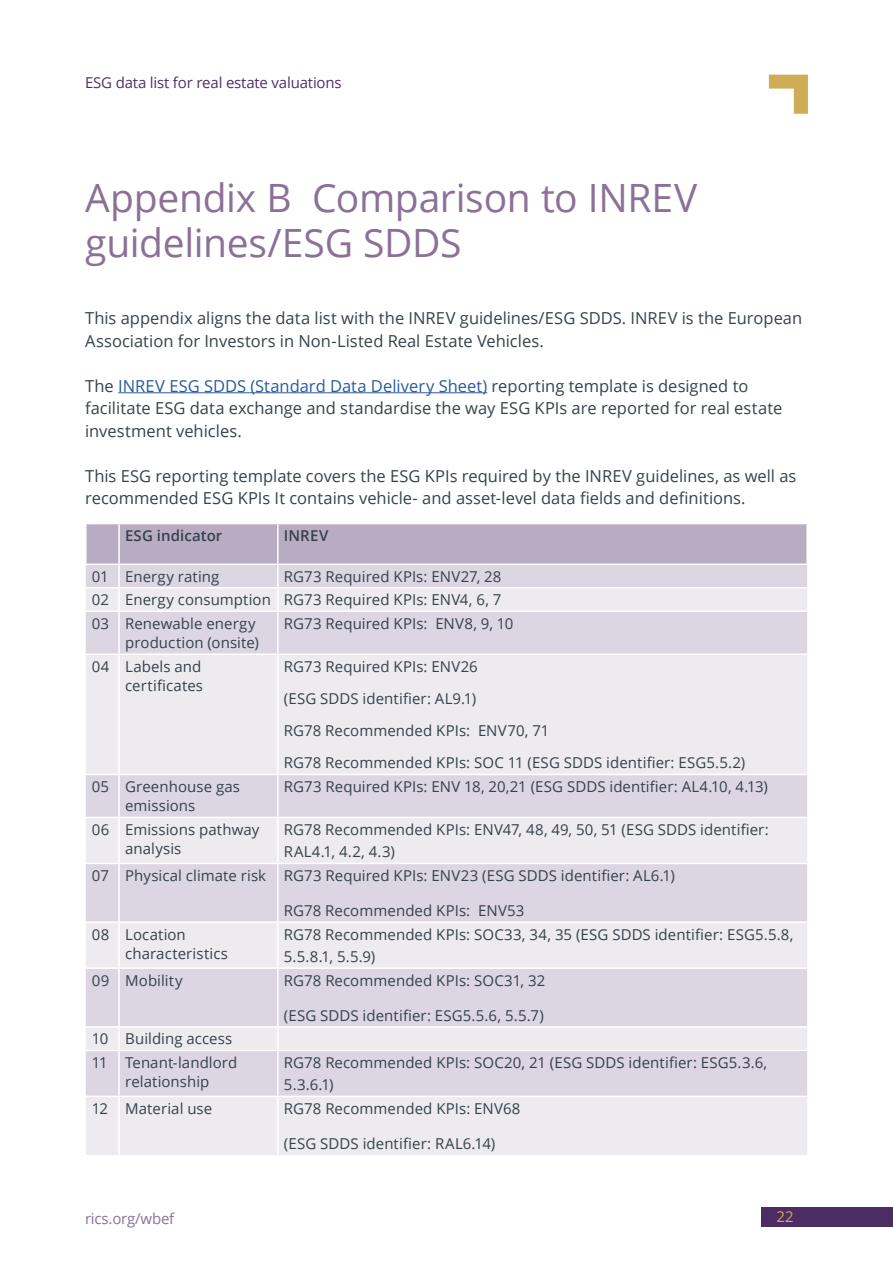
<style>
.page{position:relative;width:893px;height:1263px;background:#fff}
.page>*{position:absolute;margin:0;border:0;box-sizing:border-box;transform-origin:0 0}
.t1{font:39px/45px "Open Sans";letter-spacing:-.01em;color:#8b7197}
.t2{font:16.5px/22.5px "Open Sans";color:#36424a}
.t3{font:15px/19.5px "Open Sans";letter-spacing:.005em;color:#36424a}
.t4{font:15px "Open Sans";letter-spacing:-.01em;color:#4d3069}
.t5{font:600 15px "Open Sans";letter-spacing:.005em;color:#36424a}
.t6{font:15px "Open Sans";letter-spacing:-.01em;color:#8b7197}
.t7{font:15px "Open Sans";color:#cfad56}
.s1{color:#275b9b}
</style>
<div class="page">
<div style="left:761px;top:1207px;width:132px;height:20px;background:#4d2c63"></div>
<svg style="left:769px;top:75px;width:39px;height:39px"></svg>
<hr style="left:118px;top:392px;width:369px;height:1px;background:#275b9b">
<div style="left:87px;top:524px;width:719px;height:39px;background:#b8acc3"></div>
<div style="left:86px;top:565px;width:721px;height:22px;background:#dbd6e1"></div>
<svg style="left:86px;top:588px;width:721px;height:567px;background:#e5e1e9"></svg>
<hr style="left:118px;top:565px;width:2px;height:22px;background:#fff">
<hr style="left:277px;top:565px;width:2px;height:22px;background:#fff">
<hr style="left:118px;top:588px;width:2px;height:22px;background:#fff">
<hr style="left:277px;top:588px;width:2px;height:22px;background:#fff">
<hr style="left:86px;top:610px;width:33px;height:2px;background:#fff">
<hr style="left:119px;top:610px;width:159px;height:2px;background:#fff">
<hr style="left:118px;top:612px;width:2px;height:41px;background:#fff">
<hr style="left:278px;top:610px;width:529px;height:2px;background:#fff">
<hr style="left:277px;top:612px;width:2px;height:41px;background:#fff">
<hr style="left:86px;top:653px;width:33px;height:2px;background:#fff">
<hr style="left:119px;top:653px;width:159px;height:2px;background:#fff">
<hr style="left:118px;top:655px;width:2px;height:119px;background:#fff">
<hr style="left:278px;top:653px;width:529px;height:2px;background:#fff">
<hr style="left:277px;top:655px;width:2px;height:119px;background:#fff">
<hr style="left:86px;top:774px;width:33px;height:1px;background:#fff">
<hr style="left:119px;top:774px;width:159px;height:1px;background:#fff">
<hr style="left:118px;top:775px;width:2px;height:42px;background:#fff">
<hr style="left:278px;top:774px;width:529px;height:1px;background:#fff">
<hr style="left:277px;top:775px;width:2px;height:42px;background:#fff">
<hr style="left:86px;top:817px;width:33px;height:1px;background:#fff">
<hr style="left:119px;top:817px;width:159px;height:1px;background:#fff">
<hr style="left:118px;top:818px;width:2px;height:45px;background:#fff">
<hr style="left:278px;top:817px;width:529px;height:1px;background:#fff">
<hr style="left:277px;top:818px;width:2px;height:45px;background:#fff">
<hr style="left:86px;top:863px;width:33px;height:1px;background:#fff">
<hr style="left:119px;top:863px;width:159px;height:1px;background:#fff">
<hr style="left:118px;top:864px;width:2px;height:57px;background:#fff">
<hr style="left:278px;top:863px;width:529px;height:1px;background:#fff">
<hr style="left:277px;top:864px;width:2px;height:57px;background:#fff">
<hr style="left:86px;top:921px;width:33px;height:2px;background:#fff">
<hr style="left:119px;top:921px;width:159px;height:2px;background:#fff">
<hr style="left:118px;top:923px;width:2px;height:44px;background:#fff">
<hr style="left:278px;top:921px;width:529px;height:2px;background:#fff">
<hr style="left:277px;top:923px;width:2px;height:44px;background:#fff">
<hr style="left:86px;top:967px;width:33px;height:2px;background:#fff">
<hr style="left:119px;top:967px;width:159px;height:2px;background:#fff">
<hr style="left:118px;top:969px;width:2px;height:57px;background:#fff">
<hr style="left:278px;top:967px;width:529px;height:2px;background:#fff">
<hr style="left:277px;top:969px;width:2px;height:57px;background:#fff">
<hr style="left:86px;top:1026px;width:33px;height:2px;background:#fff">
<hr style="left:119px;top:1026px;width:159px;height:2px;background:#fff">
<hr style="left:118px;top:1028px;width:2px;height:22px;background:#fff">
<hr style="left:278px;top:1026px;width:529px;height:2px;background:#fff">
<hr style="left:277px;top:1028px;width:2px;height:22px;background:#fff">
<hr style="left:86px;top:1050px;width:33px;height:1px;background:#fff">
<hr style="left:119px;top:1050px;width:159px;height:1px;background:#fff">
<hr style="left:118px;top:1051px;width:2px;height:44px;background:#fff">
<hr style="left:278px;top:1050px;width:529px;height:1px;background:#fff">
<hr style="left:277px;top:1051px;width:2px;height:44px;background:#fff">
<hr style="left:86px;top:1095px;width:33px;height:2px;background:#fff">
<hr style="left:119px;top:1095px;width:159px;height:2px;background:#fff">
<hr style="left:118px;top:1097px;width:2px;height:58px;background:#fff">
<hr style="left:278px;top:1095px;width:529px;height:2px;background:#fff">
<hr style="left:277px;top:1097px;width:2px;height:58px;background:#fff">
<hr style="left:118px;top:524px;width:2px;height:39px;background:#fff">
<hr style="left:277px;top:524px;width:2px;height:39px;background:#fff">
<p class="t4" style="left:85px;top:72px;width:258px">ESG data list for real estate valuations</p>
<h1 class="t1" style="left:85px;top:174px;width:614px">Appendix B Comparison to INREV guidelines/ESG SDDS</h1>
<p class="t2" style="left:85px;top:306px;width:719px">This appendix aligns the data list with the INREV guidelines/ESG SDDS. INREV is the European<br>Association for Investors in Non-Listed Real Estate Vehicles.</p>
<p class="t2" style="left:85px;top:374px;width:699px">The <span class="s1">INREV ESG SDDS (Standard Data Delivery Sheet)</span> reporting template is designed to facilitate ESG data exchange and standardise the way ESG KPIs are reported for real estate investment vehicles.</p>
<p class="t2" style="left:85px;top:464px;width:713px">This ESG reporting template covers the ESG KPIs required by the INREV guidelines, as well as recommended ESG KPIs It contains vehicle- and asset-level data fields and definitions.</p>
<p class="t5" style="left:125px;top:525px;width:99px">ESG indicator</p>
<p class="t5" style="left:284px;top:525px;width:46px">INREV</p>
<p class="t3" style="left:92px;top:566px;width:129px">01 Energy rating</p>
<p class="t3" style="left:92px;top:564px;width:411px;line-height:23.4px;text-align:justify;text-indent:192px">RG73 Required KPIs: ENV27, 28<br>02 Energy consumption RG73 Required KPIs: ENV4, 6, 7<br>03 Renewable energy</p>
<p class="t3" style="left:125px;top:633px;width:135px">production (onsite)</p>
<p class="t3" style="left:284px;top:613px;width:231px">RG73 Required KPIs: ENV8, 9, 10</p>
<p class="t3" style="left:92px;top:656px;width:113px;text-align:right">04 Labels and certificates</p>
<p class="t3" style="left:284px;top:650px;width:463px;line-height:32.2px">RG73 Required KPIs: ENV26<br>(ESG SDDS identifier: AL9.1)<br>RG78 Recommended KPIs: ENV70, 71<br>RG78 Recommended KPIs: SOC 11 (ESG SDDS identifier: ESG5.5.2)</p>
<p class="t3" style="left:125px;top:776px;width:116px;text-indent:-33px">05 Greenhouse gas emissions</p>
<p class="t3" style="left:284px;top:776px;width:485px">RG73 Required KPIs: ENV 18, 20,21 (ESG SDDS identifier: AL4.10, 4.13)</p>
<p class="t3" style="left:125px;top:819px;width:136px;text-indent:-33px">06 Emissions pathway analysis</p>
<p class="t3" style="left:284px;top:819px;width:486px">RG78 Recommended KPIs: ENV47, 48, 49, 50, 51 (ESG SDDS identifier:</p>
<p class="t3" style="left:284px;top:842px;width:112px">RAL4.1, 4.2, 4.3)</p>
<p class="t3" style="left:92px;top:865px;width:584px">07 Physical climate risk RG73 Required KPIs: ENV23 (ESG SDDS identifier: AL6.1)</p>
<p class="t3" style="left:284px;top:900px;width:242px">RG78 Recommended KPIs: ENV53</p>
<p class="t3" style="left:125px;top:924px;width:104px;text-indent:-33px">08 Location characteristics</p>
<p class="t3" style="left:284px;top:922px;width:511px;line-height:22.5px">RG78 Recommended KPIs: SOC33, 34, 35 (ESG SDDS identifier: ESG5.5.8,<br>5.5.8.1, 5.5.9)</p>
<p class="t3" style="left:92px;top:970px;width:92px">09 Mobility</p>
<p class="t3" style="left:284px;top:970px;width:263px">RG78 Recommended KPIs: SOC31, 32</p>
<p class="t3" style="left:284px;top:1005px;width:261px">(ESG SDDS identifier: ESG5.5.6, 5.5.7)</p>
<p class="t3" style="left:92px;top:1027px;width:147px;line-height:23.4px">10 Building access<br>11 Tenant-landlord</p>
<p class="t3" style="left:125px;top:1072px;width:86px">relationship</p>
<p class="t3" style="left:284px;top:1051px;width:485px;line-height:22.5px">RG78 Recommended KPIs: SOC20, 21 (ESG SDDS identifier: ESG5.3.6,<br>5.3.6.1)</p>
<p class="t3" style="left:92px;top:1098px;width:122px">12 Material use</p>
<p class="t3" style="left:284px;top:1098px;width:238px">RG78 Recommended KPIs: ENV68</p>
<p class="t3" style="left:284px;top:1133px;width:213px">(ESG SDDS identifier: RAL6.14)</p>
<p class="t6" style="left:85px;top:1208px;width:91px">rics.org/wbef</p>
<p class="t7" style="left:776px;top:1206px;width:19px">22</p>
</div>
